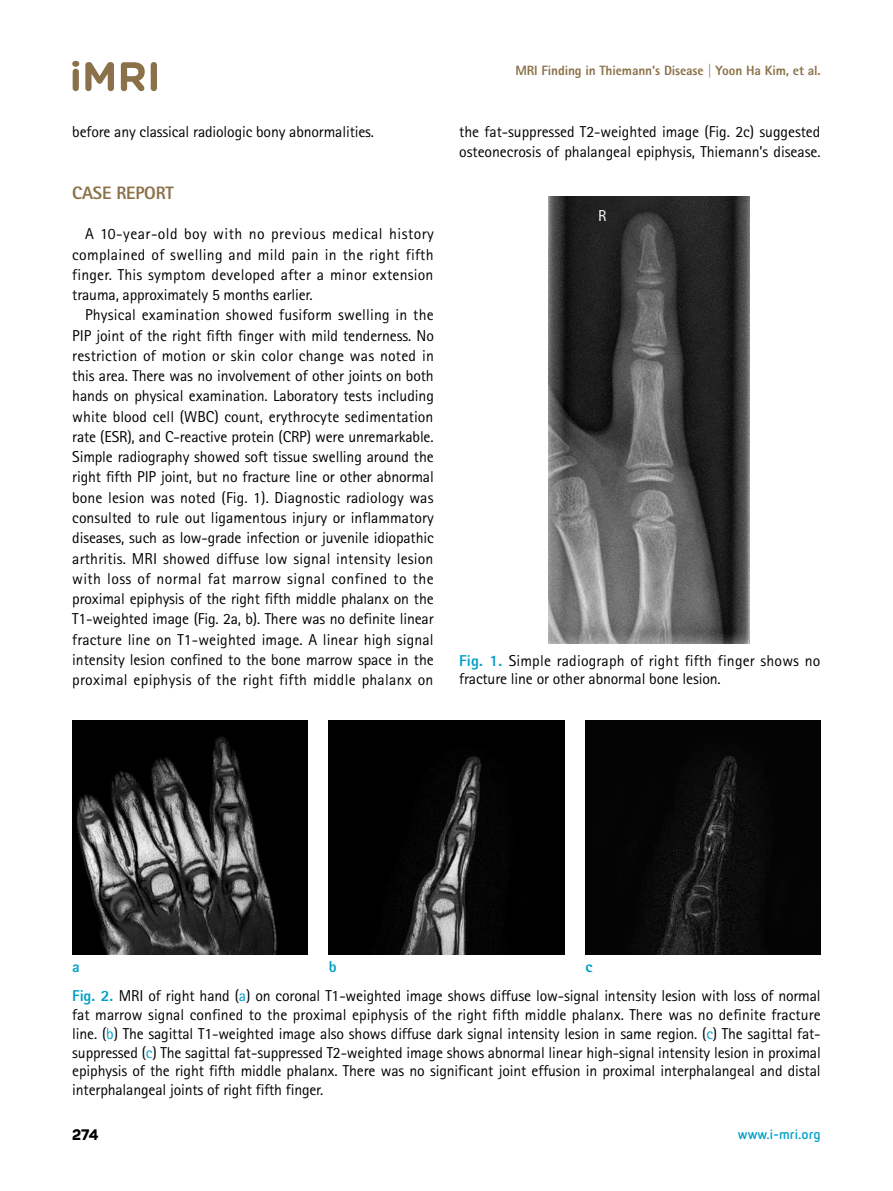
<style>
.page{position:relative;width:893px;height:1191px;background:#fff}
.page>*{position:absolute;margin:0;border:0;box-sizing:border-box;transform-origin:0 0}
.t1{font:800 18px "Rotis Sans Serif Std";letter-spacing:-.01em;color:#8b7149}
.t2{font:15.75px/18.8px "Rotis Sans Serif Std";letter-spacing:-.005em;color:#000}
.t3{font:15.75px "Rotis Sans Serif Std";letter-spacing:.015em;color:#000}
.t4{font:15.75px "Rotis Sans Serif Std";letter-spacing:.025em;color:#000}
.t5{font:15.75px "Rotis Sans Serif Std";letter-spacing:.03em;color:#000}
.t6{font:800 15.75px "Rotis Sans Serif Std";color:#00a0c8}
.t7{font:15.75px "Rotis Sans Serif Std";color:#fff}
.t8{font:800 15px "Panton";color:#000}
.t9{font:800 13.5px "Rotis Sans Serif Std";letter-spacing:-.01em;color:#8b7149}
.t10{font:700 13.5px "Netto Pro";color:#00a0c8}
.s1{font-weight:800;color:#00a0c8}
.s2{color:#00a0c8}
</style>
<div class="page">
<svg style="left:72px;top:61px;width:7px;height:30px"></svg>
<svg style="left:85px;top:62px;width:29px;height:29px"></svg>
<svg style="left:121px;top:62px;width:24px;height:29px"></svg>
<svg style="left:151px;top:62px;width:6px;height:29px"></svg>
<img style="left:72px;top:720px;width:236px;height:234px">
<img style="left:329px;top:720px;width:235px;height:234px">
<img style="left:585px;top:720px;width:236px;height:234px">
<img style="left:549px;top:196px;width:201px;height:447px">
<p class="t2" style="left:72px;top:122px;width:303px">before any classical radiologic bony abnormalities.</p>
<p class="t1" style="left:72px;top:182px;width:103px">CASE REPORT</p>
<p class="t5" style="left:85px;top:225px;width:350px">A 10-year-old boy with no previous medical history</p>
<p class="t3" style="left:72px;top:245px;width:363px">complained of swelling and mild pain in the right fifth</p>
<p class="t3" style="left:72px;top:265px;width:363px">finger. This symptom developed after a minor extension</p>
<p class="t2" style="left:72px;top:285px;width:242px">trauma, approximately 5 months earlier.</p>
<p class="t2" style="left:85px;top:305px;width:350px">Physical examination showed fusiform swelling in the</p>
<p class="t2" style="left:72px;top:326px;width:363px">PIP joint of the right fifth finger with mild tenderness. No</p>
<p class="t3" style="left:72px;top:346px;width:363px">restriction of motion or skin color change was noted in</p>
<p class="t2" style="left:72px;top:366px;width:363px">this area. There was no involvement of other joints on both</p>
<p class="t2" style="left:72px;top:386px;width:363px">hands on physical examination. Laboratory tests including</p>
<p class="t2" style="left:72px;top:407px;width:363px">white blood cell (WBC) count, erythrocyte sedimentation</p>
<p class="t2" style="left:72px;top:427px;width:363px">rate (ESR), and C-reactive protein (CRP) were unremarkable.</p>
<p class="t2" style="left:72px;top:447px;width:363px">Simple radiography showed soft tissue swelling around the</p>
<p class="t2" style="left:72px;top:467px;width:363px">right fifth PIP joint, but no fracture line or other abnormal</p>
<p class="t2" style="left:72px;top:488px;width:363px">bone lesion was noted (Fig. 1). Diagnostic radiology was</p>
<p class="t2" style="left:72px;top:508px;width:363px">consulted to rule out ligamentous injury or inflammatory</p>
<p class="t2" style="left:72px;top:528px;width:363px">diseases, such as low-grade infection or juvenile idiopathic</p>
<p class="t2" style="left:72px;top:548px;width:363px">arthritis. MRI showed diffuse low signal intensity lesion</p>
<p class="t4" style="left:72px;top:569px;width:363px">with loss of normal fat marrow signal confined to the</p>
<p class="t2" style="left:72px;top:589px;width:363px">proximal epiphysis of the right fifth middle phalanx on the</p>
<p class="t2" style="left:72px;top:609px;width:363px">T1-weighted image (Fig. 2a, b). There was no definite linear</p>
<p class="t2" style="left:72px;top:629px;width:363px">fracture line on T1-weighted image. A linear high signal</p>
<p class="t2" style="left:72px;top:650px;width:363px">intensity lesion confined to the bone marrow space in the</p>
<p class="t3" style="left:72px;top:670px;width:363px">proximal epiphysis of the right fifth middle phalanx on</p>
<p class="t9" style="left:515px;top:62px;width:307px">MRI Finding in Thiemann's Disease | Yoon Ha Kim, et al.</p>
<p class="t2" style="left:459px;top:121px;width:363px;line-height:20.2px">the fat-suppressed T2-weighted image (Fig. 2c) suggested osteonecrosis of phalangeal epiphysis, Thiemann’s disease.</p>
<p class="t7" style="left:598px;top:206px;width:10px">R</p>
<p class="t2" style="left:459px;top:650px;width:363px"><span class="s1">Fig. 1.</span> Simple radiograph of right fifth finger shows no fracture line or other abnormal bone lesion.</p>
<p class="t6" style="left:72px;top:957px;width:9px">a</p>
<p class="t6" style="left:329px;top:957px;width:9px">b</p>
<p class="t6" style="left:585px;top:957px;width:8px">c</p>
<p class="t2" style="left:72px;top:986px;width:750px;text-align:justify"><span class="s1">Fig. 2.</span> MRI of right hand (<span class="s2">a</span>) on coronal T1-weighted image shows diffuse low-signal intensity lesion with loss of normal fat marrow signal confined to the proximal epiphysis of the right fifth middle phalanx. There was no definite fracture line. (<span class="s2">b</span>) The sagittal T1-weighted image also shows diffuse dark signal intensity lesion in same region. (<span class="s2">c</span>) The sagittal fat&shy;suppressed (<span class="s2">c</span>) The sagittal fat-suppressed T2-weighted image shows abnormal linear high-signal intensity lesion in proximal epiphysis of the right fifth middle phalanx. There was no significant joint effusion in proximal interphalangeal and distal interphalangeal joints of right fifth finger.</p>
<p class="t8" style="left:72px;top:1125px;width:28px">274</p>
<p class="t10" style="left:738px;top:1124px;width:84px">www.i-mri.org</p>
</div>
